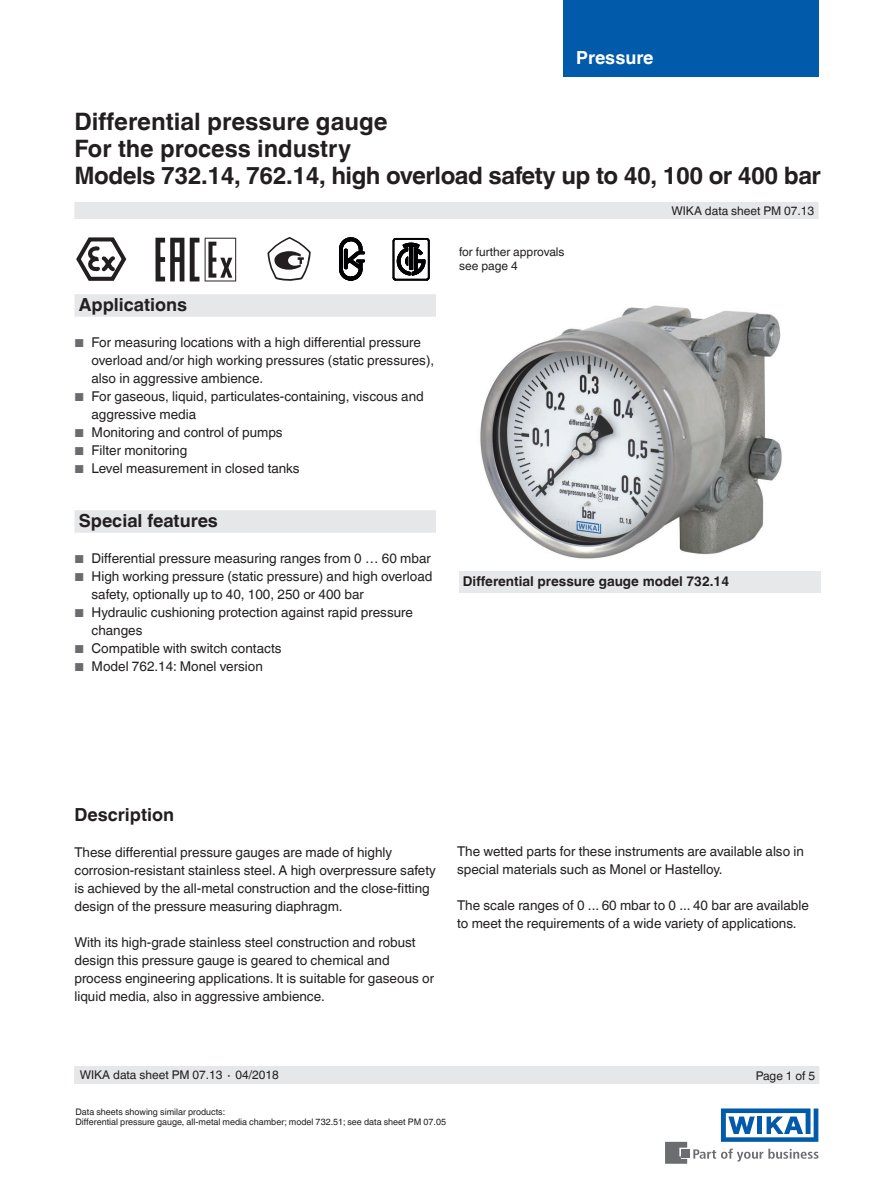
<style>
.page{position:relative;width:893px;height:1188px;background:#fff}
.page>*{position:absolute;margin:0;border:0;box-sizing:border-box;transform-origin:0 0}
.t1{font:700 24px/27px "Helvetica World";letter-spacing:-.02em;color:#231f20}
.t2{font:700 18px "Helvetica World";color:#231f20}
.t3{font:700 18px "Helvetica World";color:#fff}
.t4{font:13.5px/18px "Helvetica World";color:#231f20}
.t5{font:700 13.5px "Helvetica World";color:#231f20}
.t6{font:12px/13.5px "Helvetica World";color:#231f20}
.t7{font:9px/10.5px "Helvetica World";color:#231f20}
.s1{font-size:11.55px;color:#696b6e}
</style>
<div class="page">
<svg style="left:693px;top:1149px;width:126px;height:13px"></svg>
<div style="left:682px;top:1150px;width:8px;height:8px;background:#6c6d70"></div>
<svg style="left:665px;top:1142px;width:22px;height:22px"></svg>
<svg style="left:721px;top:1108px;width:97px;height:34px"></svg>
<div style="left:563px;top:0;width:256px;height:76px;background:#015aaa"></div>
<div style="left:74px;top:202px;width:745px;height:17px;background:#e6e7e9"></div>
<div style="left:74px;top:1066px;width:745px;height:18px;background:#e6e7e9"></div>
<img style="left:480px;top:305px;width:302px;height:254px">
<div style="left:459px;top:571px;width:362px;height:21px;background:#e7e8e9"></div>
<div style="left:75px;top:294px;width:361px;height:23px;background:#e6e7e9"></div>
<div style="left:75px;top:510px;width:361px;height:23px;background:#e6e7e9"></div>
<svg style="left:76px;top:237px;width:51px;height:44px"></svg>
<svg style="left:190px;top:238px;width:9px;height:43px"></svg>
<svg style="left:155px;top:238px;width:29px;height:43px"></svg>
<svg style="left:205px;top:238px;width:31px;height:43px"></svg>
<svg style="left:267px;top:237px;width:44px;height:44px"></svg>
<svg style="left:339px;top:238px;width:26px;height:42px"></svg>
<svg style="left:393px;top:238px;width:36px;height:42px"></svg>
<h2 class="t3" style="left:576px;top:47px;width:79px">Pressure</h2>
<h1 class="t1" style="left:74px;top:108px;width:748px">Differential pressure gauge<br>For the process industry<br>Models 732.14, 762.14, high overload safety up to 40, 100 or 400 bar</h1>
<h2 class="t2" style="left:79px;top:295px;width:110px">Applications</h2>
<p class="t4" style="left:92px;top:334px;width:344px;text-indent:-17px"><span class="s1">■</span> For measuring locations with a high differential pressure overload and/or high working pressures (static pressures), also in aggressive ambience.</p>
<p class="t4" style="left:92px;top:388px;width:334px;text-indent:-17px"><span class="s1">■</span> For gaseous, liquid, particulates-containing, viscous and aggressive media</p>
<p class="t4" style="left:75px;top:424px;width:210px"><span class="s1">■</span> Monitoring and control of pumps</p>
<p class="t4" style="left:75px;top:442px;width:114px"><span class="s1">■</span> Filter monitoring</p>
<p class="t4" style="left:75px;top:460px;width:227px"><span class="s1">■</span> Level measurement in closed tanks</p>
<h2 class="t2" style="left:79px;top:511px;width:141px">Special features</h2>
<p class="t4" style="left:75px;top:550px;width:358px"><span class="s1">■</span> Differential pressure measuring ranges from 0 … 60 mbar</p>
<p class="t4" style="left:92px;top:568px;width:342px;text-indent:-17px"><span class="s1">■</span> High working pressure (static pressure) and high overload safety, optionally up to 40, 100, 250 or 400 bar</p>
<p class="t4" style="left:92px;top:604px;width:323px;text-indent:-17px"><span class="s1">■</span> Hydraulic cushioning protection against rapid pressure changes</p>
<p class="t4" style="left:75px;top:640px;width:209px"><span class="s1">■</span> Compatible with switch contacts</p>
<p class="t4" style="left:75px;top:658px;width:190px"><span class="s1">■</span> Model 762.14: Monel version</p>
<p class="t6" style="left:459px;top:246px;width:107px">for further approvals see page 4</p>
<p class="t6" style="left:671px;top:204px;width:144px">WIKA data sheet PM 07.13</p>
<p class="t5" style="left:463px;top:574px;width:268px">Differential pressure gauge model 732.14</p>
<h2 class="t2" style="left:74px;top:804px;width:101px">Description</h2>
<p class="t4" style="left:74px;top:843px;width:363px">These differential pressure gauges are made of highly corrosion-resistant stainless steel. A high overpressure safety is achieved by the all-metal construction and the close-fitting design of the pressure measuring diaphragm.</p>
<p class="t4" style="left:74px;top:933px;width:361px">With its high-grade stainless steel construction and robust design this pressure gauge is geared to chemical and process engineering applications. It is suitable for gaseous or liquid media, also in aggressive ambience.</p>
<p class="t4" style="left:457px;top:843px;width:348px">The wetted parts for these instruments are available also in special materials such as Monel or Hastelloy.</p>
<p class="t4" style="left:457px;top:897px;width:353px">The scale ranges of 0 ... 60 mbar to 0 ... 40 bar are available to meet the requirements of a wide variety of applications.</p>
<p class="t6" style="left:80px;top:1068px;width:201px">WIKA data sheet PM 07.13 ∙ 04/2018</p>
<p class="t6" style="left:756px;top:1069px;width:61px">Page 1 of 5</p>
<p class="t7" style="left:75px;top:1107px;width:372px">Data sheets showing similar products:<br>Differential pressure gauge, all-metal media chamber; model 732.51; see data sheet PM 07.05</p>
</div>
